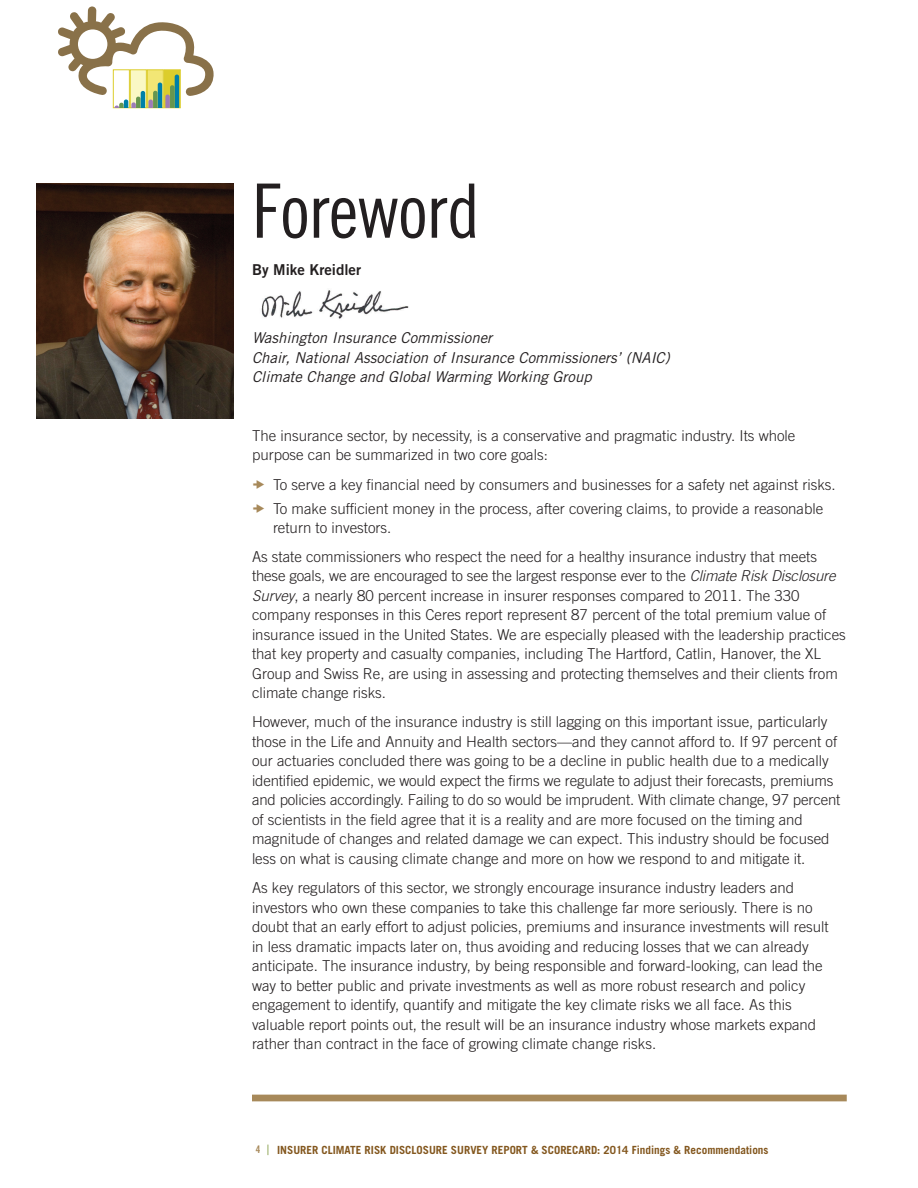
<style>
.page{position:relative;width:918px;height:1188px;background:#fff}
.page>*{position:absolute;margin:0;border:0;box-sizing:border-box;transform-origin:0 0}
.t1{font:75px "Trade Gothic LT Std Cn 18";letter-spacing:-.01em;color:#231f20}
.t2{font:300 15px/19.5px "Trade Gothic LT Std";color:#231f20}
.t3{font:italic 15px/19.5px "Trade Gothic LT Std";color:#231f20}
.t4{font:15px "Trade Gothic LT Std Bd 2";color:#231f20}
.t5{font:700 11.25px "Trade Gothic LT Std";color:#83571e}
.t6{font:10.5px "Trade Gothic LT Std Bd Cn 20";color:#a7895a}
.s1{font-style:italic}
</style>
<div class="page">
<div style="left:252px;top:1095px;width:595px;height:6px;background:#a7895a"></div>
<svg style="left:58px;top:6px;width:156px;height:102px"></svg>
<img style="left:36px;top:183px;width:198px;height:235px">
<img style="left:261px;top:290px;width:148px;height:29px">
<h1 class="t1" style="left:252px;top:184px;width:230px">Foreword</h1>
<p class="t4" style="left:252px;top:264px;width:111px">By Mike Kreidler</p>
<p class="t3" style="left:252px;top:330px;width:419px">Washington Insurance Commissioner<br>Chair, National Association of Insurance Commissioners’ (NAIC)<br>Climate Change and Global Warming Working Group</p>
<p class="t2" style="left:252px;top:427px;width:545px">The insurance sector, by necessity, is a conservative and pragmatic industry. Its whole purpose can be summarized in two core goals:</p>
<p class="t2" style="left:273px;top:474px;width:564px;line-height:24px">To serve a key financial need by consumers and businesses for a safety net against risks.<br>To make sufficient money in the process, after covering claims, to provide a reasonable</p>
<p class="t2" style="left:252px;top:515px;width:567px;line-height:28.5px;text-indent:21px">return to investors.<br>As state commissioners who respect the need for a healthy insurance industry that meets</p>
<p class="t2" style="left:252px;top:567px;width:595px">these goals, we are encouraged to see the largest response ever to the <span class="s1">Climate Risk Disclosure Survey</span>, a nearly 80 percent increase in insurer responses compared to 2011. The 330 company responses in this Ceres report represent 87 percent of the total premium value of insurance issued in the United States. We are especially pleased with the leadership practices that key property and casualty companies, including The Hartford, Catlin, Hanover, the XL Group and Swiss Re, are using in assessing and protecting themselves and their clients from climate change risks.</p>
<p class="t2" style="left:252px;top:714px;width:590px">However, much of the insurance industry is still lagging on this important issue, particularly those in the Life and Annuity and Health sectors—and they cannot afford to. If 97 percent of our actuaries concluded there was going to be a decline in public health due to a medically identified epidemic, we would expect the firms we regulate to adjust their forecasts, premiums and policies accordingly. Failing to do so would be imprudent. With climate change, 97 percent of scientists in the field agree that it is a reality and are more focused on the timing and magnitude of changes and related damage we can expect. This industry should be focused less on what is causing climate change and more on how we respond to and mitigate it.</p>
<p class="t2" style="left:252px;top:879px;width:578px">As key regulators of this sector, we strongly encourage insurance industry leaders and investors who own these companies to take this challenge far more seriously. There is no doubt that an early effort to adjust policies, premiums and insurance investments will result in less dramatic impacts later on, thus avoiding and reducing losses that we can already anticipate. The insurance industry, by being responsible and forward-looking, can lead the way to better public and private investments as well as more robust research and policy engagement to identify, quantify and mitigate the key climate risks we all face. As this valuable report points out, the result will be an insurance industry whose markets expand rather than contract in the face of growing climate change risks.</p>
<p class="t6" style="left:256px;top:1145px;width:6px">4</p>
<p class="t5" style="left:277px;top:1145px;width:493px">INSURER CLIMATE RISK DISCLOSURE SURVEY REPORT &amp; SCORECARD: 2014 Findings &amp; Recommendations</p>
</div>
